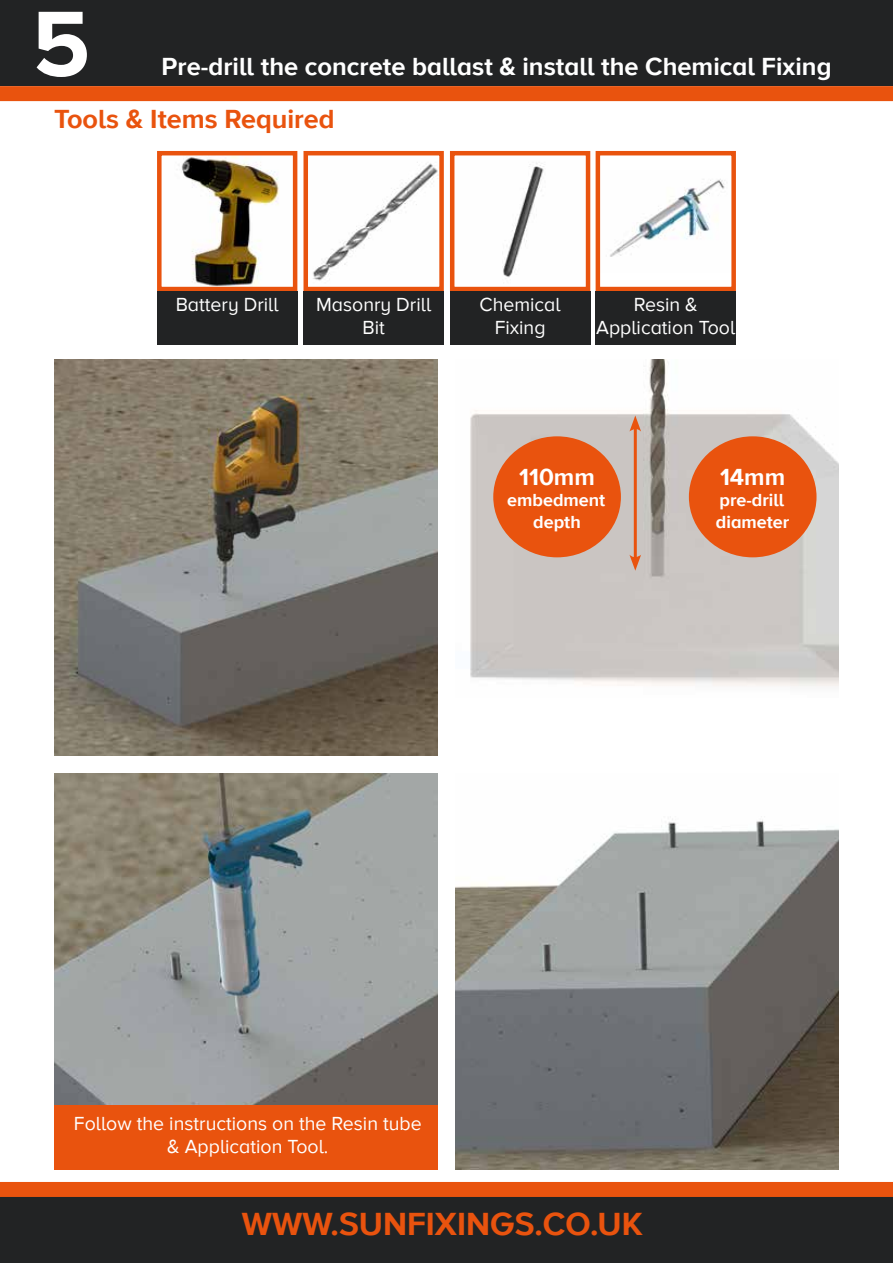
<style>
.page{position:relative;width:893px;height:1263px;background:#fff}
.page>*{position:absolute;margin:0;border:0;box-sizing:border-box;transform-origin:0 0}
.t1{font:700 96px "Proxima Nova A";color:#fff}
.t2{font:700 33px "Proxima Nova A";color:#e9530e}
.t3{font:700 27px "Proxima Nova A";color:#e9530e}
.t4{font:700 25.5px "Proxima Nova A";color:#fff}
.t5{font:700 24px "Proxima Nova A";color:#fff}
.t6{font:19.5px/23.4px "Proxima Nova A";color:#fff;text-align:center}
.t7{font:700 18px/21.6px "Proxima Nova A";color:#fff;text-align:center}
</style>
<div class="page">
<div style="left:0;top:0;width:893px;height:86px;background:#222324"></div>
<div style="left:0;top:1195px;width:893px;height:68px;background:#222324"></div>
<div style="left:0;top:1182px;width:893px;height:15px;background:#e9530e"></div>
<div style="left:0;top:86px;width:893px;height:15px;background:#e9530e"></div>
<img style="left:181px;top:156px;width:98px;height:130px">
<div style="left:157px;top:151px;width:140px;height:140px;border:4px solid #e9530e"></div>
<img style="left:313px;top:162px;width:125px;height:119px">
<div style="left:303px;top:151px;width:141px;height:140px;border:4px solid #e9530e"></div>
<img style="left:502px;top:163px;width:42px;height:114px">
<div style="left:450px;top:151px;width:140px;height:140px;border:4px solid #e9530e"></div>
<img style="left:610px;top:179px;width:115px;height:78px">
<div style="left:596px;top:151px;width:140px;height:140px;border:4px solid #e9530e"></div>
<div style="left:157px;top:291px;width:140px;height:53px;background:#222324"></div>
<div style="left:303px;top:291px;width:141px;height:53px;background:#222324"></div>
<div style="left:450px;top:291px;width:140px;height:53px;background:#222324"></div>
<div style="left:596px;top:291px;width:140px;height:53px;background:#222324"></div>
<img style="left:54px;top:359px;width:383px;height:396px">
<img style="left:470px;top:359px;width:369px;height:328px">
<img style="left:54px;top:773px;width:383px;height:333px">
<img style="left:455px;top:819px;width:384px;height:350px">
<hr style="left:634px;top:426px;width:3px;height:134px;background:#e9530e">
<svg style="left:629px;top:415px;width:12px;height:17px"></svg>
<svg style="left:629px;top:555px;width:12px;height:16px"></svg>
<div style="left:493px;top:436px;width:128px;height:121px;background:#e9530e;border-radius:50%"></div>
<div style="left:689px;top:436px;width:127px;height:121px;background:#e9530e;border-radius:50%"></div>
<div style="left:54px;top:1106px;width:383px;height:64px;background:#e9530e"></div>
<h1 class="t1" style="left:32px;top:-11px;width:60px">5</h1>
<h3 class="t3" style="left:54px;top:103px;width:282px">Tools &amp; Items Required</h3>
<h3 class="t4" style="left:162px;top:52px;width:671px">Pre-drill the concrete ballast &amp; install the Chemical Fixing</h3>
<p class="t6" style="left:176px;top:293px;width:105px">Battery Drill</p>
<p class="t6" style="left:316px;top:293px;width:117px">Masonry Drill<br>Bit</p>
<p class="t6" style="left:480px;top:293px;width:83px">Chemical<br>Fixing</p>
<p class="t6" style="left:596px;top:293px;width:141px">Resin &amp;<br>Application Tool</p>
<p class="t5" style="left:519px;top:463px;width:77px">110mm</p>
<p class="t7" style="left:507px;top:490px;width:100px">embedment depth</p>
<p class="t5" style="left:720px;top:463px;width:67px">14mm</p>
<p class="t7" style="left:716px;top:490px;width:75px;text-align:left">pre-drill diameter</p>
<p class="t6" style="left:74px;top:1112px;width:349px">Follow the instructions on the Resin tube &amp; Application Tool.</p>
<h2 class="t2" style="left:242px;top:1205px;width:402px">WWW.SUNFIXINGS.CO.UK</h2>
</div>
